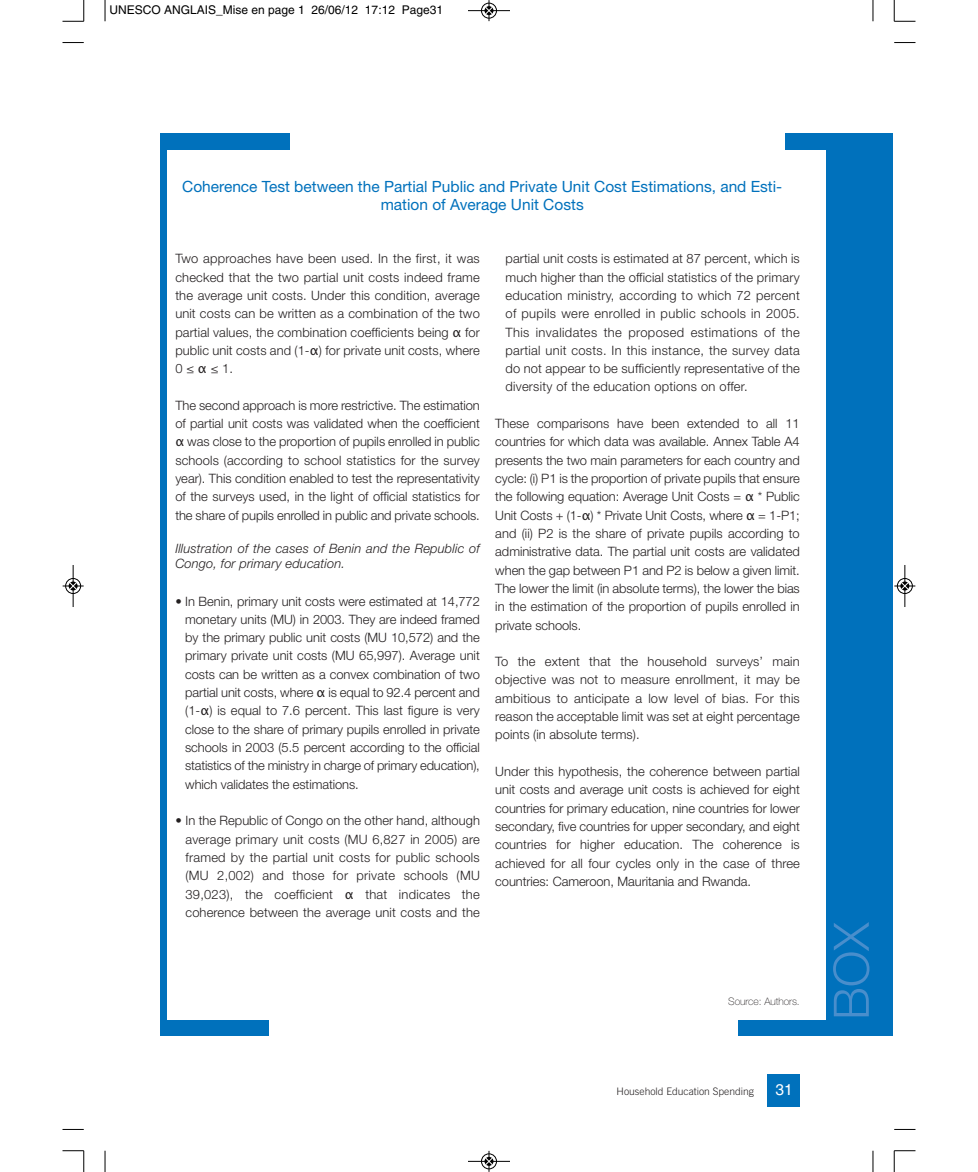
<style>
.page{position:relative;width:978px;height:1172px;background:#fff}
.page>*{position:absolute;margin:0;border:0;box-sizing:border-box;transform-origin:0 0}
.t1{font:15.45px/18px "Helvetica Neue";color:#0071bc;text-align:center}
.t2{font:15.45px "Helvetica";color:#fff}
.t3{font:300 12.9px/18.3px "Helvetica Neue";letter-spacing:.005em;color:#231f20;text-align:justify}
.t4{font:italic 300 12.9px/15.5px "Helvetica Neue";letter-spacing:.015em;color:#231f20}
.t5{font:12px "Helvetica";color:#000}
.t6{font:300 10.35px "Trade Gothic";color:#231f20}
.t7{font:100 10.35px "Helvetica Neue CE";letter-spacing:-.005em;color:#231f20}
.s1{font-family:"Lucida Grande";font-weight:400}
</style>
<div class="page">
<div style="left:160px;top:133px;width:732px;height:902px;background:#0071bc"></div>
<div style="left:168px;top:150px;width:658px;height:869px;background:#fff"></div>
<div style="left:767px;top:1074px;width:32px;height:32px;background:#0071bc"></div>
<svg style="left:833px;top:922px;width:36px;height:94px"></svg>
<div style="left:290px;top:130px;width:494px;height:22px;background:#fff"></div>
<div style="left:270px;top:1019px;width:468px;height:22px;background:#fff"></div>
<svg style="left:105px;top:0;width:1px;height:21px"></svg>
<svg style="left:63px;top:42px;width:21px;height:1px"></svg>
<svg style="left:872px;top:0;width:2px;height:21px"></svg>
<svg style="left:894px;top:42px;width:21px;height:1px"></svg>
<svg style="left:105px;top:1150px;width:1px;height:21px"></svg>
<svg style="left:63px;top:1128px;width:20px;height:1px"></svg>
<svg style="left:872px;top:1150px;width:2px;height:21px"></svg>
<svg style="left:895px;top:1128px;width:20px;height:1px"></svg>
<svg style="left:63px;top:0;width:22px;height:22px"></svg>
<svg style="left:894px;top:0;width:21px;height:22px"></svg>
<svg style="left:63px;top:1150px;width:22px;height:21px"></svg>
<svg style="left:894px;top:1150px;width:21px;height:21px"></svg>
<div style="left:481px;top:3px;width:16px;height:16px;border:1px solid #fff;border-radius:50%"></div>
<hr style="left:468px;top:10px;width:42px;height:1px;background:#000">
<div style="left:481px;top:3px;width:16px;height:15px;border:1px solid #000;border-radius:50%"></div>
<svg style="left:485px;top:0;width:8px;height:21px"></svg>
<div style="left:481px;top:1152px;width:16px;height:16px;border:1px solid #fff;border-radius:50%"></div>
<hr style="left:468px;top:1160px;width:42px;height:1px;background:#000">
<div style="left:481px;top:1153px;width:16px;height:15px;border:1px solid #000;border-radius:50%"></div>
<svg style="left:485px;top:1150px;width:8px;height:21px"></svg>
<div style="left:65px;top:578px;width:16px;height:16px;border:1px solid #fff;border-radius:50%"></div>
<hr style="left:73px;top:565px;width:1px;height:42px;background:#000">
<div style="left:65px;top:578px;width:16px;height:15px;border:1px solid #000;border-radius:50%"></div>
<svg style="left:63px;top:582px;width:21px;height:7px"></svg>
<div style="left:897px;top:578px;width:16px;height:16px;border:1px solid #fff;border-radius:50%"></div>
<hr style="left:905px;top:565px;width:1px;height:42px;background:#000">
<div style="left:897px;top:578px;width:16px;height:15px;border:1px solid #000;border-radius:50%"></div>
<svg style="left:894px;top:582px;width:21px;height:7px"></svg>
<p class="t5" style="left:110px;top:5px;width:335px">UNESCO ANGLAIS_Mise en page 1 26/06/12 17:12 Page31</p>
<p class="t1" style="left:182px;top:179px;width:602px">Coherence Test between the Partial Public and Private Unit Cost Estimations, and Esti&shy;mation of Average Unit Costs</p>
<p class="t3" style="left:175px;top:251px;width:306px">Two approaches have been used. In the first, it was checked that the two partial unit costs indeed frame the average unit costs. Under this condition, average unit costs can be written as a combination of the two partial values, the combination coefficients being <span class="s1">α</span> for public unit costs and (1-<span class="s1">α</span>) for private unit costs, where 0 ≤ <span class="s1">α</span> ≤ 1.</p>
<p class="t3" style="left:175px;top:397px;width:306px">The second approach is more restrictive. The estimation of partial unit costs was validated when the coefficient <span class="s1">α</span> was close to the proportion of pupils enrolled in public schools (according to school statistics for the survey year). This condition enabled to test the representativity of the surveys used, in the light of official statistics for the share of pupils enrolled in public and private schools.</p>
<p class="t4" style="left:175px;top:541px;width:306px">Illustration of the cases of Benin and the Republic of<br>Congo, for primary education.</p>
<p class="t3" style="left:185px;top:593px;width:296px;text-indent:-10px">• In Benin, primary unit costs were estimated at 14,772 monetary units (MU) in 2003. They are indeed framed by the primary public unit costs (MU 10,572) and the primary private unit costs (MU 65,997). Average unit costs can be written as a convex combination of two partial unit costs, where <span class="s1">α</span> is equal to 92.4 percent and (1-<span class="s1">α</span>) is equal to 7.6 percent. This last figure is very close to the share of primary pupils enrolled in private schools in 2003 (5.5 percent according to the official statistics of the ministry in charge of primary education), which validates the estimations.</p>
<p class="t3" style="left:185px;top:812px;width:296px;text-indent:-10px">• In the Republic of Congo on the other hand, although average primary unit costs (MU 6,827 in 2005) are framed by the partial unit costs for public schools (MU 2,002) and those for private schools (MU 39,023), the coefficient <span class="s1">α</span> that indicates the coherence between the average unit costs and the</p>
<p class="t3" style="left:505px;top:251px;width:296px">partial unit costs is estimated at 87 percent, which is much higher than the official statistics of the primary education ministry, according to which 72 percent of pupils were enrolled in public schools in 2005.<br>This invalidates the proposed estimations of the partial unit costs. In this instance, the survey data do not appear to be sufficiently representative of the diversity of the education options on offer.</p>
<p class="t3" style="left:495px;top:415px;width:306px">These comparisons have been extended to all 11 countries for which data was available. Annex Table A4 presents the two main parameters for each country and cycle: (i) P1 is the proportion of private pupils that ensure the following equation: Average Unit Costs = <span class="s1">α</span> * Public Unit Costs + (1-<span class="s1">α</span>) * Private Unit Costs, where <span class="s1">α</span> = 1-P1; and (ii) P2 is the share of private pupils according to administrative data. The partial unit costs are validated when the gap between P1 and P2 is below a given limit.<br>The lower the limit (in absolute terms), the lower the bias in the estimation of the proportion of pupils enrolled in private schools.</p>
<p class="t3" style="left:495px;top:653px;width:306px">To the extent that the household surveys’ main objective was not to measure enrollment, it may be ambitious to anticipate a low level of bias. For this reason the acceptable limit was set at eight percentage points (in absolute terms).</p>
<p class="t3" style="left:495px;top:763px;width:306px">Under this hypothesis, the coherence between partial unit costs and average unit costs is achieved for eight countries for primary education, nine countries for lower secondary, five countries for upper secondary, and eight countries for higher education. The coherence is achieved for all four cycles only in the case of three countries: Cameroon, Mauritania and Rwanda.</p>
<p class="t7" style="left:728px;top:997px;width:73px">Source: Authors.</p>
<p class="t6" style="left:617px;top:1087px;width:139px">Household Education Spending</p>
<p class="t2" style="left:776px;top:1083px;width:19px">31</p>
</div>
